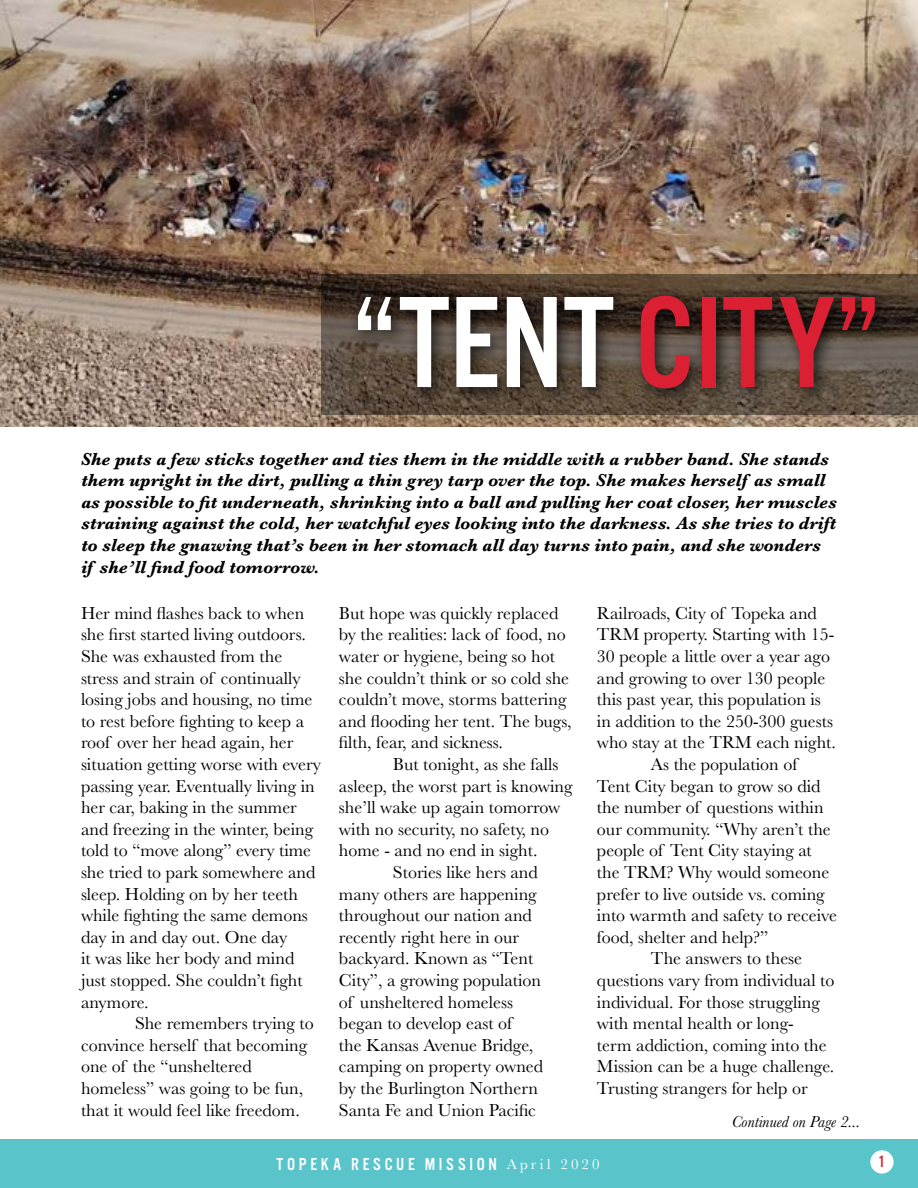
<style>
.page{position:relative;width:918px;height:1188px;background:#fff}
.page>*{position:absolute;margin:0;border:0;box-sizing:border-box;transform-origin:0 0}
.t1{font:135px "Alternate Got No 3 D";color:#fff}
.t2{font:18px/21.6px "Baskerville";color:#000}
.t3{font:italic 700 18px/21.6px "Baskerville";color:#000}
.t4{font:18px "Alternate Got No 3 D";letter-spacing:.21em;color:#fff}
.t5{font:17.25px "Alternate Got No 3 D";color:#da2032}
.t6{font:italic 16.5px "Baskerville";color:#000}
.s1{color:#da2032}
.s2{font-family:"Baskerville";font-size:15px}
</style>
<div class="page">
<div style="left:0;top:1140px;width:918px;height:48px;background:#59c5cb"></div>
<div style="left:870px;top:1150px;width:24px;height:24px;background:#fff;border-radius:50%"></div>
<img style="left:0;top:0;width:918px;height:427px">
<svg style="left:321px;top:274px;width:597px;height:140px;background:#574839"></svg>
<div style="left:348px;top:286px;width:545px;height:120px;background:#000;opacity:.75"></div>
<h1 class="t1" style="left:353px;top:273px;width:529px">“TENT <span class="s1">CITY”</span></h1>
<p class="t3" style="left:81px;top:448px;width:757px">She puts a few sticks together and ties them in the middle with a rubber band. She stands them upright in the dirt, pulling a thin grey tarp over the top. She makes herself as small as possible to fit underneath, shrinking into a ball and pulling her coat closer, her muscles straining against the cold, her watchful eyes looking into the darkness. As she tries to drift to sleep the gnawing that’s been in her stomach all day turns into pain, and she wonders if she’ll find food tomorrow.</p>
<p class="t2" style="left:81px;top:602px;width:241px">Her mind flashes back to when she first started living outdoors.<br>She was exhausted from the stress and strain of continually losing jobs and housing, no time to rest before fighting to keep a roof over her head again, her situation getting worse with every passing year. Eventually living in her car, baking in the summer and freezing in the winter, being told to “move along” every time she tried to park somewhere and sleep. Holding on by her teeth while fighting the same demons day in and day out. One day<br>it was like her body and mind just stopped. She couldn’t fight anymore.</p>
<p class="t2" style="left:81px;top:1013px;width:234px;text-indent:54px">She remembers trying to convince herself that becoming one of the “unsheltered homeless” was going to be fun, that it would feel like freedom.</p>
<p class="t2" style="left:597px;top:602px;width:222px">Railroads, City of Topeka and</p>
<p class="t2" style="left:597px;top:624px;width:239px">TRM property. Starting with 15-</p>
<p class="t2" style="left:597px;top:646px;width:235px">30 people a little over a year ago</p>
<p class="t2" style="left:597px;top:667px;width:230px">and growing to over 130 people</p>
<p class="t2" style="left:597px;top:689px;width:225px">this past year, this population is</p>
<p class="t2" style="left:597px;top:710px;width:238px">in addition to the 250-300 guests</p>
<p class="t2" style="left:597px;top:732px;width:241px">who stay at the TRM each night.</p>
<p class="t2" style="left:651px;top:754px;width:148px">As the population of</p>
<p class="t2" style="left:597px;top:775px;width:225px">Tent City began to grow so did</p>
<p class="t2" style="left:597px;top:797px;width:228px">the number of questions within</p>
<p class="t2" style="left:597px;top:818px;width:235px">our community. “Why aren’t the</p>
<p class="t2" style="left:597px;top:840px;width:216px">people of Tent City staying at</p>
<p class="t2" style="left:597px;top:862px;width:234px">the TRM? Why would someone</p>
<p class="t2" style="left:597px;top:883px;width:229px">prefer to live outside vs. coming</p>
<p class="t2" style="left:597px;top:905px;width:242px">into warmth and safety to receive</p>
<p class="t2" style="left:597px;top:926px;width:173px">food, shelter and help?”</p>
<p class="t2" style="left:651px;top:948px;width:153px">The answers to these</p>
<p class="t2" style="left:597px;top:970px;width:239px">questions vary from individual to</p>
<p class="t2" style="left:597px;top:991px;width:224px">individual. For those struggling</p>
<p class="t2" style="left:597px;top:1013px;width:198px">with mental health or long-</p>
<p class="t2" style="left:597px;top:1034px;width:231px">term addiction, coming into the</p>
<p class="t2" style="left:597px;top:1056px;width:239px">Mission can be a huge challenge.</p>
<p class="t2" style="left:597px;top:1078px;width:212px">Trusting strangers for help or</p>
<p class="t2" style="left:339px;top:602px;width:234px">But hope was quickly replaced by the realities: lack of food, no water or hygiene, being so hot she couldn’t think or so cold she couldn’t move, storms battering and flooding her tent. The bugs, filth, fear, and sickness.</p>
<p class="t2" style="left:393px;top:754px;width:167px">But tonight, as she falls</p>
<p class="t2" style="left:339px;top:775px;width:235px">asleep, the worst part is knowing</p>
<p class="t2" style="left:339px;top:797px;width:223px">she’ll wake up again tomorrow</p>
<p class="t2" style="left:339px;top:818px;width:212px">with no security, no safety, no</p>
<p class="t2" style="left:339px;top:840px;width:200px">home - and no end in sight.</p>
<p class="t2" style="left:393px;top:862px;width:146px">Stories like hers and</p>
<p class="t2" style="left:339px;top:883px;width:199px">many others are happening</p>
<p class="t2" style="left:339px;top:905px;width:194px">throughout our nation and</p>
<p class="t2" style="left:339px;top:926px;width:182px">recently right here in our</p>
<p class="t2" style="left:339px;top:948px;width:196px">backyard. Known as “Tent</p>
<p class="t2" style="left:339px;top:970px;width:204px">City”, a growing population</p>
<p class="t2" style="left:339px;top:991px;width:176px">of unsheltered homeless</p>
<p class="t2" style="left:339px;top:1013px;width:175px">began to develop east of</p>
<p class="t2" style="left:339px;top:1034px;width:196px">the Kansas Avenue Bridge,</p>
<p class="t2" style="left:339px;top:1056px;width:206px">camping on property owned</p>
<p class="t2" style="left:339px;top:1078px;width:200px">by the Burlington Northern</p>
<p class="t2" style="left:339px;top:1099px;width:198px">Santa Fe and Union Pacific</p>
<p class="t6" style="left:732px;top:1110px;width:130px">Continued on Page 2...</p>
<p class="t4" style="left:277px;top:1155px;width:325px">TOPEKA RESCUE MISSION <span class="s2">April 2020</span></p>
<p class="t5" style="left:878px;top:1153px;width:9px">1</p>
</div>
